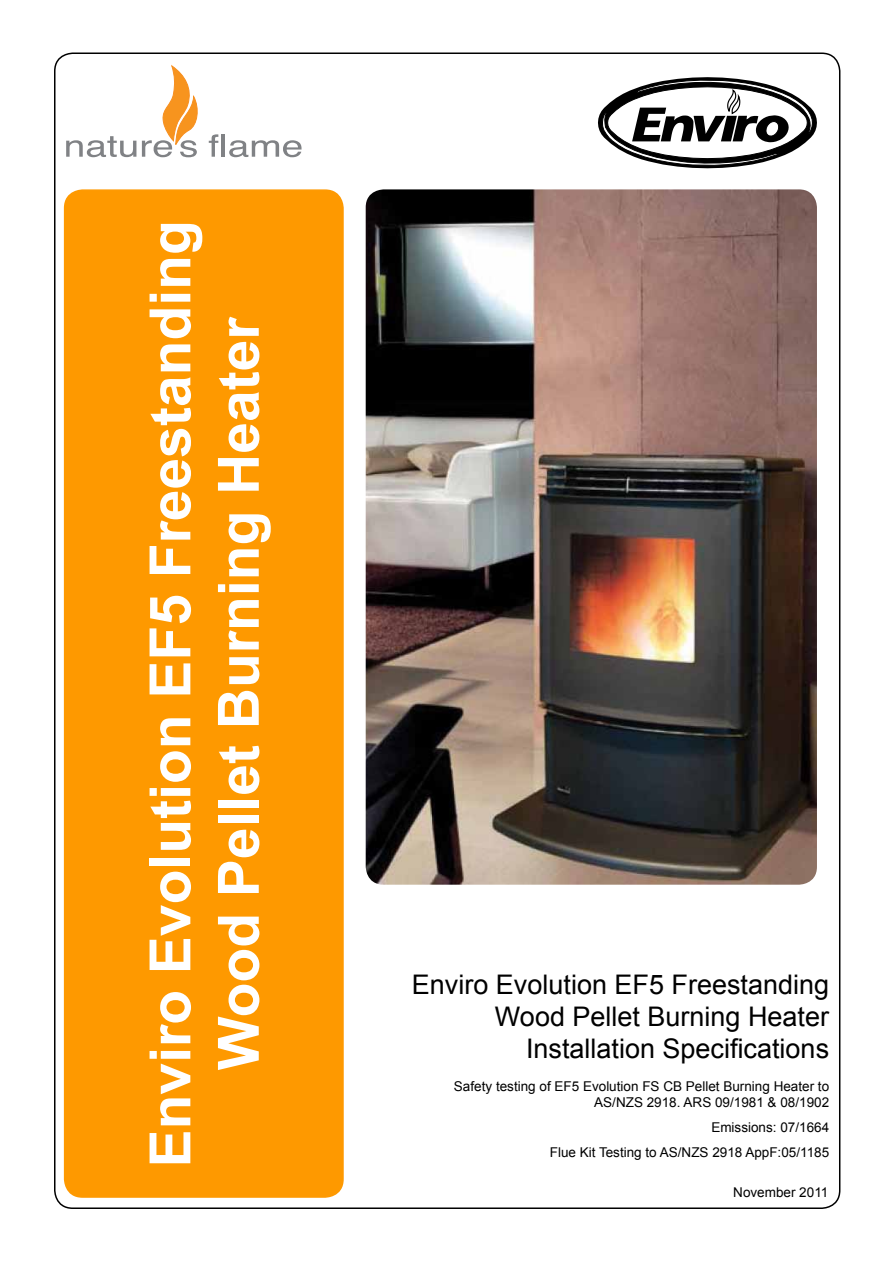
<style>
.page{position:relative;width:893px;height:1263px;background:#fff}
.page>*{position:absolute;margin:0;border:0;box-sizing:border-box;transform-origin:0 0}
.t1{font:700 57px/68.4px "Arial";color:#fff;text-align:center}
.t2{font:27px/32.4px "Arial";color:#000;text-align:right}
.t3{font:13.5px/16.2px "Arial";color:#000;text-align:right}
</style>
<div class="page">
<svg style="left:66px;top:136px;width:70px;height:21px"></svg>
<svg style="left:209px;top:134px;width:9px;height:23px"></svg>
<hr style="left:222px;top:135px;width:3px;height:22px;background:#808285">
<svg style="left:229px;top:140px;width:73px;height:17px"></svg>
<svg style="left:142px;top:65px;width:56px;height:92px"></svg>
<div style="left:65px;top:190px;width:278px;height:1007px;background:#fe9900;border-radius:18px"></div>
<div style="left:64px;top:189px;width:280px;height:1009px;border:2px solid #fe9900;border-radius:18px"></div>
<svg style="left:598px;top:77px;width:219px;height:91px"></svg>
<img style="left:366px;top:189px;width:451px;height:696px">
<h1 class="t1" style="left:138px;top:1167px;width:949px;rotate:-90deg">Enviro Evolution EF5 Freestanding<br>Wood Pellet Burning Heater</h1>
<h2 class="t2" style="left:412px;top:968px;width:419px">Enviro Evolution EF5 Freestanding<br>Wood Pellet Burning Heater<br>Installation Specifications</h2>
<p class="t3" style="left:454px;top:1078px;width:377px">Safety testing of EF5 Evolution FS CB Pellet Burning Heater to<br>AS/NZS 2918. ARS 09/1981 &amp; 08/1902</p>
<p class="t3" style="left:550px;top:1115px;width:281px;line-height:24.8px">Emissions: 07/1664<br>Flue Kit Testing to AS/NZS 2918 AppF:05/1185</p>
<p class="t3" style="left:733px;top:1184px;width:97px">November 2011</p>
</div>
